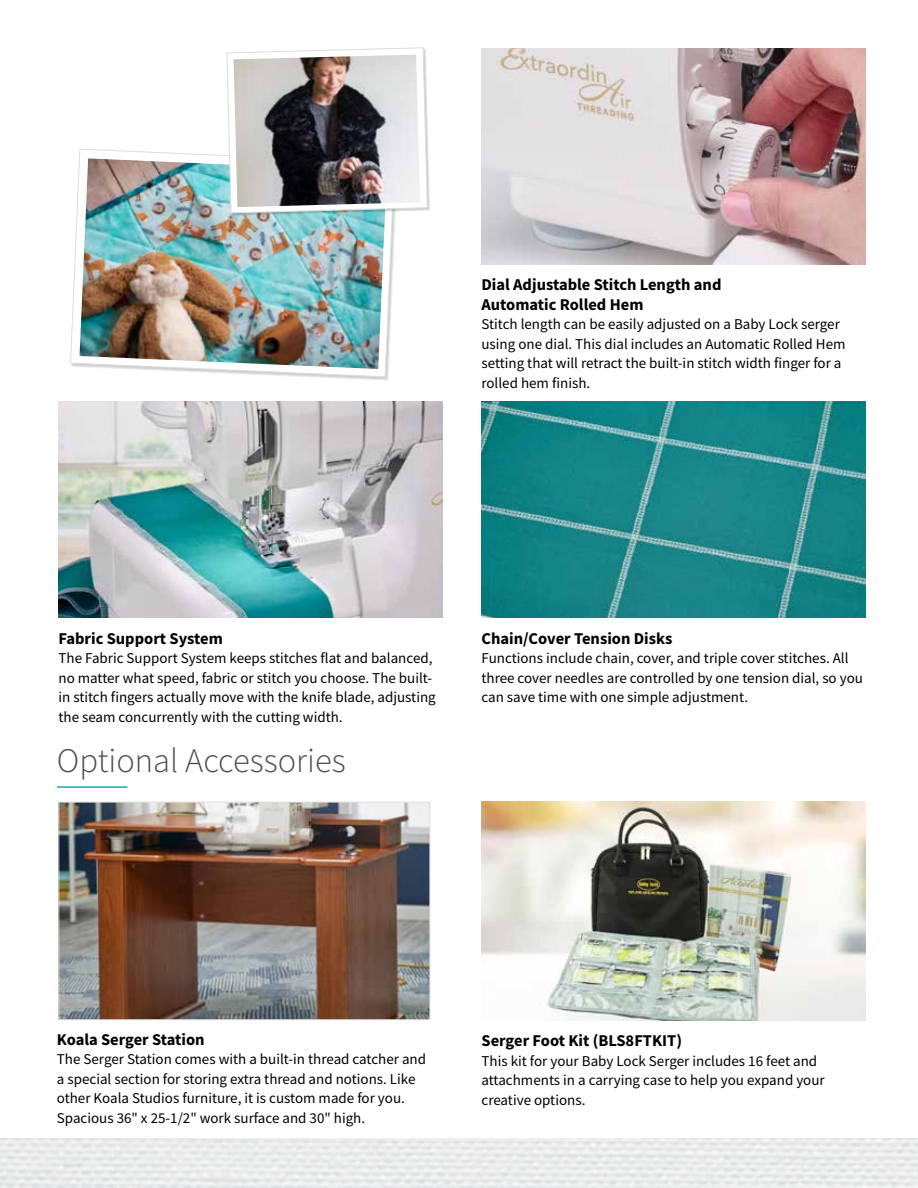
<style>
.page{position:relative;width:918px;height:1188px;background:#fff}
.page>*{position:absolute;margin:0;border:0;box-sizing:border-box;transform-origin:0 0}
.t1{font:300 34.5px "Source Sans Pro";color:#4d4d4f}
.t2{font:700 16.5px/19.8px "Source Sans Pro";color:#000}
.t3{font:15px/19.5px "Source Sans Pro";color:#000}
</style>
<div class="page">
<img style="left:482px;top:401px;width:384px;height:216px">
<img style="left:482px;top:802px;width:384px;height:218px">
<img style="left:58px;top:401px;width:384px;height:216px">
<img style="left:481px;top:49px;width:385px;height:216px">
<hr style="left:57px;top:786px;width:71px;height:2px;background:#1ba8ad">
<img style="left:60px;top:804px;width:368px;height:214px">
<div style="left:58px;top:802px;width:372px;height:218px;border:1px solid #dfdede"></div>
<div style="left:71px;top:149px;width:327px;height:232px;background:#000;opacity:.2"></div>
<svg style="left:70px;top:149px;width:325px;height:228px"></svg>
<img style="left:80px;top:158px;width:307px;height:211px">
<div style="left:227px;top:48px;width:203px;height:168px;background:#000;opacity:.2"></div>
<svg style="left:227px;top:48px;width:200px;height:165px"></svg>
<img style="left:234px;top:55px;width:186px;height:152px">
<p class="t2" style="left:481px;top:276px;width:242px">Dial Adjustable Stitch Length and<br>Automatic Rolled Hem</p>
<p class="t3" style="left:481px;top:316px;width:366px">Stitch length can be easily adjusted on a Baby Lock serger using one dial. This dial includes an Automatic Rolled Hem setting that will retract the built-in stitch width finger for a rolled hem finish.</p>
<p class="t2" style="left:58px;top:629px;width:166px">Fabric Support System</p>
<p class="t3" style="left:58px;top:650px;width:379px">The Fabric Support System keeps stitches flat and balanced, no matter what speed, fabric or stitch you choose. The built&shy;in stitch fingers actually move with the knife blade, adjusting the seam concurrently with the cutting width.</p>
<h1 class="t1" style="left:57px;top:747px;width:290px">Optional Accessories</h1>
<p class="t2" style="left:482px;top:629px;width:193px">Chain/Cover Tension Disks</p>
<p class="t3" style="left:482px;top:650px;width:383px">Functions include chain, cover, and triple cover stitches. All three cover needles are controlled by one tension dial, so you can save time with one simple adjustment.</p>
<p class="t2" style="left:57px;top:1031px;width:149px">Koala Serger Station</p>
<p class="t3" style="left:57px;top:1051px;width:371px">The Serger Station comes with a built-in thread catcher and a special section for storing extra thread and notions. Like other Koala Studios furniture, it is custom made for you.<br>Spacious 36" x 25-1/2" work surface and 30" high.</p>
<p class="t2" style="left:482px;top:1032px;width:202px">Serger Foot Kit (BLS8FTKIT)</p>
<p class="t3" style="left:482px;top:1052px;width:345px">This kit for your Baby Lock Serger includes 16 feet and attachments in a carrying case to help you expand your creative options.</p>
</div>
